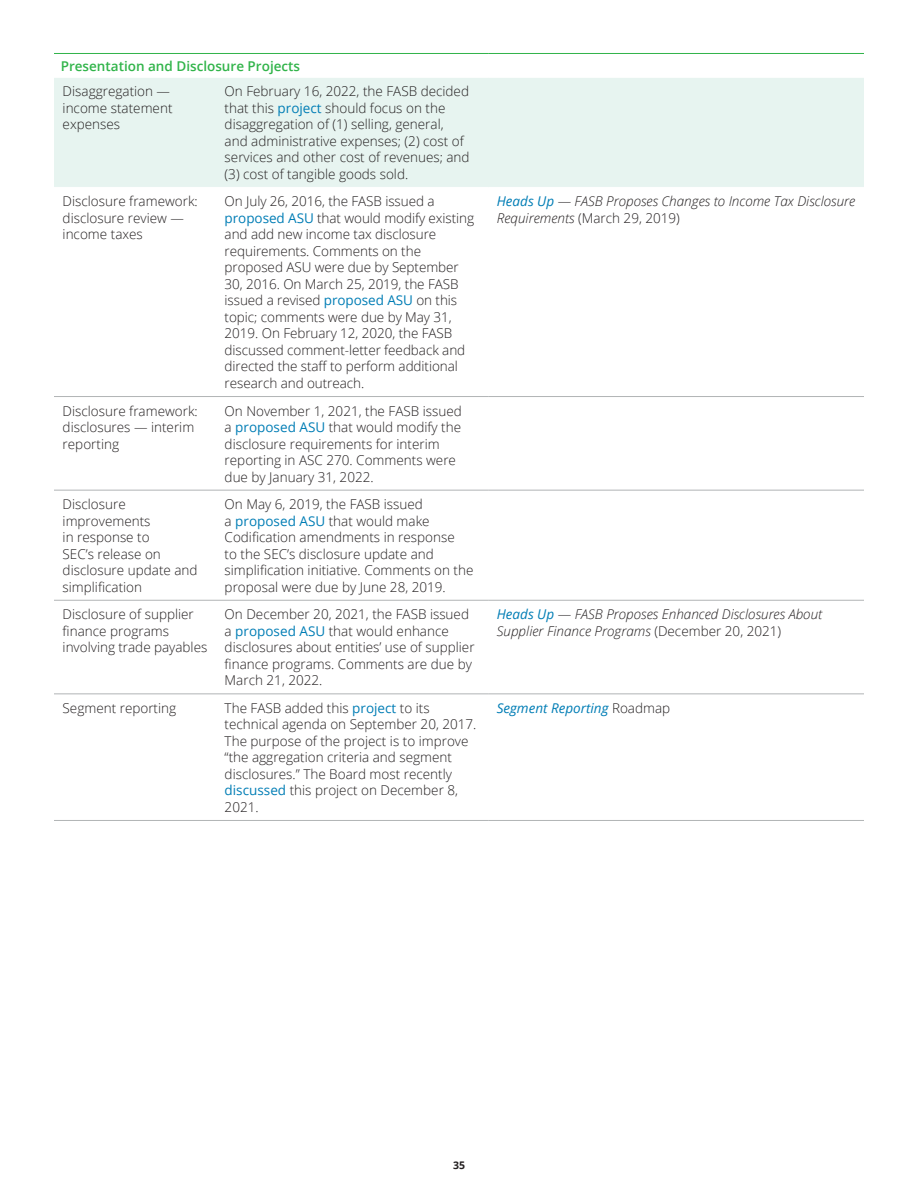
<style>
.page{position:relative;width:918px;height:1188px;background:#fff}
.page>*{position:absolute;margin:0;border:0;box-sizing:border-box;transform-origin:0 0}
.Table_Body_Text{font:300 13.5px/16.5px "Open Sans";color:#231f20}
.Table_Body_Text-2{font:italic 300 13.5px/16.5px "Open Sans";color:#231f20}
.Table_Header_Green_S{font:600 13.5px "Open Sans";color:#31b44a}
.Table_Body_Text-3{font:italic 13.5px "Open Sans";color:#007db5}
.t1{font:700 10.5px "Open Sans";color:#231f20}
.s1{font-weight:400;color:#007db5}
.s2{font-style:normal}
.s3{font-weight:300;font-style:normal;color:#231f20}
</style>
<div class="page">
<div style="left:54px;top:78px;width:810px;height:109px;background:#e7f4f0"></div>
<hr style="left:54px;top:396px;width:162px;height:1px;background:#b1b4b5">
<hr style="left:216px;top:396px;width:272px;height:1px;background:#b1b4b5">
<hr style="left:488px;top:396px;width:376px;height:1px;background:#b1b4b5">
<hr style="left:54px;top:490px;width:162px;height:1px;background:#b1b4b5">
<hr style="left:216px;top:490px;width:272px;height:1px;background:#b1b4b5">
<hr style="left:488px;top:490px;width:376px;height:1px;background:#b1b4b5">
<hr style="left:54px;top:53px;width:162px;height:1px;background:#31b44a">
<hr style="left:216px;top:53px;width:272px;height:1px;background:#31b44a">
<hr style="left:488px;top:53px;width:376px;height:1px;background:#31b44a">
<hr style="left:54px;top:600px;width:162px;height:1px;background:#b1b4b5">
<hr style="left:216px;top:600px;width:272px;height:1px;background:#b1b4b5">
<hr style="left:488px;top:600px;width:376px;height:1px;background:#b1b4b5">
<hr style="left:54px;top:693px;width:162px;height:1px;background:#b1b4b5">
<hr style="left:216px;top:693px;width:272px;height:1px;background:#b1b4b5">
<hr style="left:488px;top:693px;width:376px;height:1px;background:#b1b4b5">
<hr style="left:54px;top:820px;width:162px;height:1px;background:#b1b4b5">
<hr style="left:216px;top:820px;width:272px;height:1px;background:#b1b4b5">
<hr style="left:488px;top:820px;width:376px;height:1px;background:#b1b4b5">
<p class="Table_Header_Green_S" style="left:61px;top:56px;width:241px">Presentation and Disclosure Projects</p>
<p class="Table_Body_Text" style="left:63px;top:83px;width:111px">Disaggregation — income statement expenses</p>
<p class="Table_Body_Text" style="left:225px;top:83px;width:246px">On February 16, 2022, the FASB decided that this <span class="s1">project</span> should focus on the disaggregation of (1) selling, general, and administrative expenses; (2) cost of services and other cost of revenues; and (3) cost of tangible goods sold.</p>
<p class="Table_Body_Text" style="left:63px;top:193px;width:137px">Disclosure framework: disclosure review — income taxes</p>
<p class="Table_Body_Text" style="left:225px;top:193px;width:251px">On July 26, 2016, the FASB issued a <span class="s1">proposed ASU</span> that would modify existing and add new income tax disclosure requirements. Comments on the proposed ASU were due by September 30, 2016. On March 25, 2019, the FASB issued a revised <span class="s1">proposed ASU</span> on this topic; comments were due by May 31, 2019. On February 12, 2020, the FASB discussed comment-letter feedback and directed the staff to perform additional research and outreach.</p>
<p class="Table_Body_Text-2" style="left:497px;top:193px;width:360px"><span class="s1">Heads Up</span> <span class="s2">—</span> FASB Proposes Changes to Income Tax Disclosure<br>Requirements <span class="s2">(March 29, 2019)</span></p>
<p class="Table_Body_Text" style="left:63px;top:402px;width:137px">Disclosure framework: disclosures — interim reporting</p>
<p class="Table_Body_Text" style="left:225px;top:402px;width:239px">On November 1, 2021, the FASB issued a <span class="s1">proposed ASU</span> that would modify the disclosure requirements for interim reporting in ASC 270. Comments were due by January 31, 2022.</p>
<p class="Table_Body_Text" style="left:63px;top:496px;width:136px">Disclosure improvements<br>in response to<br>SEC’s release on disclosure update and simplification</p>
<p class="Table_Body_Text" style="left:225px;top:496px;width:250px">On May 6, 2019, the FASB issued<br>a <span class="s1">proposed ASU</span> that would make Codification amendments in response<br>to the SEC’s disclosure update and simplification initiative. Comments on the proposal were due by June 28, 2019.</p>
<p class="Table_Body_Text" style="left:63px;top:606px;width:146px">Disclosure of supplier finance programs involving trade payables</p>
<p class="Table_Body_Text" style="left:225px;top:606px;width:251px">On December 20, 2021, the FASB issued a <span class="s1">proposed ASU</span> that would enhance disclosures about entities’ use of supplier finance programs. Comments are due by March 21, 2022.</p>
<p class="Table_Body_Text-2" style="left:497px;top:606px;width:327px"><span class="s1">Heads Up</span> <span class="s2">—</span> FASB Proposes Enhanced Disclosures About<br>Supplier Finance Programs <span class="s2">(December 20, 2021)</span></p>
<p class="Table_Body_Text" style="left:63px;top:699px;width:115px">Segment reporting</p>
<p class="Table_Body_Text" style="left:225px;top:699px;width:253px">The FASB added this <span class="s1">project</span> to its technical agenda on September 20, 2017.<br>The purpose of the project is to improve “the aggregation criteria and segment disclosures.” The Board most recently <span class="s1">discussed</span> this project on December 8, 2021.</p>
<p class="Table_Body_Text-3" style="left:497px;top:699px;width:175px">Segment Reporting <span class="s3">Roadmap</span></p>
<p class="t1" style="left:453px;top:1158px;width:13px">35</p>
</div>
